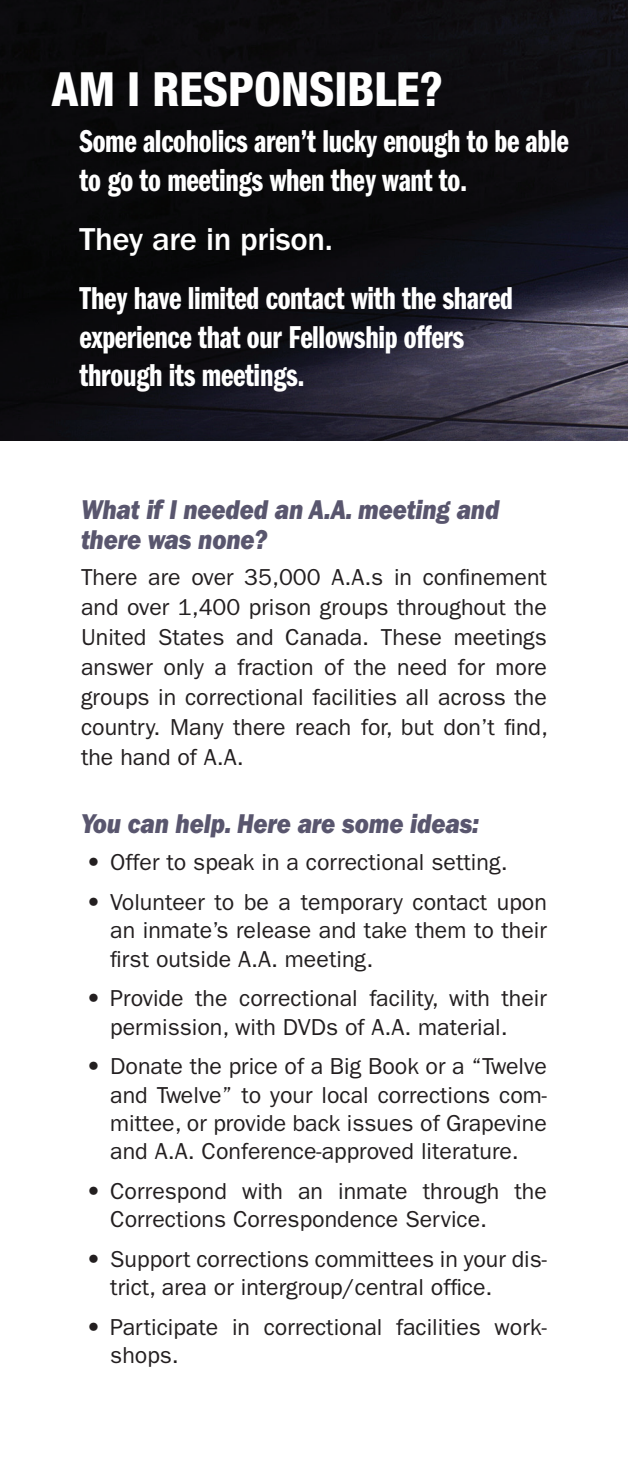
<style>
.page{position:relative;width:628px;height:1458px;background:#fff}
.page>*{position:absolute;margin:0;border:0;box-sizing:border-box;transform-origin:0 0}
.Text{font:800 condensed 47.25px "Helvetica Neue LT Std";letter-spacing:-.005em;color:#fff}
.Text-2{font:32.85px/38.2px "ITC Franklin Gothic Std Dm Cp";letter-spacing:-.01em;color:#fff}
.Text-3{font:500 32.85px "ITC Franklin Gothic Std";letter-spacing:-.01em;color:#fff}
.subhead{font:28.12px/29.9px "ITC Franklin Gothic Std Hvy It";letter-spacing:-.01em;color:#59566e;scale:.87 1}
.s{font:23.18px/28.3px "ITC Franklin Gothic Std";color:#231f20}
.bodycopy{font:23.18px/29.9px "ITC Franklin Gothic Std";color:#231f20;text-align:justify}
.s1{font-family:"Times LT Std";font-weight:800}
</style>
<div class="page">
<img style="left:0;top:0;width:628px;height:440px">
<p class="Text" style="left:51px;top:60px;width:393px">AM I RESPONSIBLE?</p>
<p class="Text-2" style="left:80px;top:123px;width:490px">Some alcoholics aren’t lucky enough to be able to go to meetings when they want to.</p>
<p class="Text-3" style="left:80px;top:221px;width:255px">They are in prison.</p>
<p class="Text-2" style="left:80px;top:280px;width:435px">They have limited contact with the shared experience that our Fellowship offers through its meetings.</p>
<p class="subhead" style="left:81px;top:494px;width:482px">What if I needed an A.A. meeting and there was none?</p>
<p class="bodycopy" style="left:81px;top:563px;width:468px">There are over 35,000 A.A.s in confinement and over 1,400 prison groups throughout the United States and Canada. These meetings answer only a fraction of the need for more groups in correctional facilities all across the country. Many there reach for, but don’t find, the hand of A.A.</p>
<p class="subhead" style="left:81px;top:809px;width:459px">You can help. Here are some ideas:</p>
<p class="s" style="left:88px;top:849px;width:421px"><span class="s1">•</span> Offer to speak in a correctional setting.</p>
<p class="s" style="left:110px;top:888px;width:438px;text-align:justify;text-indent:-22px"><span class="s1">•</span> Volunteer to be a temporary contact upon an inmate’s release and take them to their first outside A.A. meeting.</p>
<p class="s" style="left:110px;top:984px;width:438px;text-indent:-22px"><span class="s1">•</span> Provide the correctional facility, with their permission, with DVDs of A.A. material.</p>
<p class="s" style="left:110px;top:1052px;width:438px;text-align:justify;text-indent:-22px"><span class="s1">•</span> Donate the price of a Big Book or a “Twelve and Twelve” to your local corrections com&shy;mittee, or provide back issues of Grapevine and A.A. Conference-approved literature.</p>
<p class="s" style="left:110px;top:1177px;width:438px;text-indent:-22px"><span class="s1">•</span> Correspond with an inmate through the<br>Corrections Correspondence Service.</p>
<p class="s" style="left:110px;top:1245px;width:438px;text-indent:-22px"><span class="s1">•</span> Support corrections committees in your dis&shy;trict, area or intergroup/central office.</p>
<p class="s" style="left:110px;top:1313px;width:438px;text-indent:-22px"><span class="s1">•</span> Participate in correctional facilities work&shy;shops.</p>
</div>
